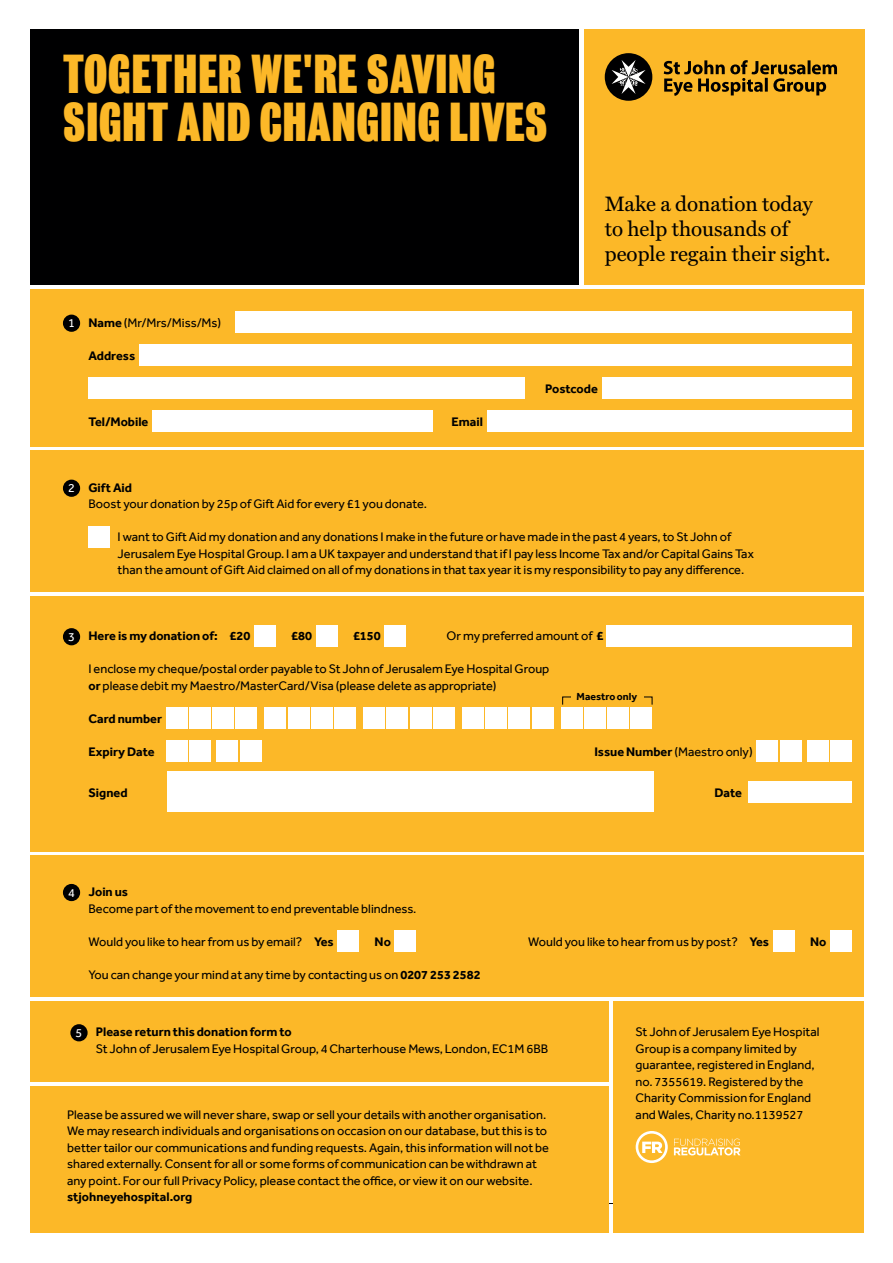
<style>
.page{position:relative;width:893px;height:1263px;background:#fff}
.page>*{position:absolute;margin:0;border:0;box-sizing:border-box;transform-origin:0 0}
.t1{font:900 49.95px/47.5px "Bureau Grot Compressed";letter-spacing:.02em;color:#fcb828}
.t2{font:21px/24.8px "Miller Text";color:#000001}
.t3{font:12.75px/16.5px "Effra";color:#000001}
.t4{font:700 12.75px "Effra";color:#000001}
.t5{font:700 10.5px "Effra";color:#000001}
.s1{font-size:12.45px;color:#fff}
.s2{font-weight:700}
.s3{font-weight:400;font-size:12.45px;color:#fff}
</style>
<div class="page">
<hr style="left:30px;top:1203px;width:804px;height:1px;background:#000">
<div style="left:31px;top:30px;width:548px;height:255px;background:#000001"></div>
<div style="left:584px;top:30px;width:280px;height:255px;background:#fcb828"></div>
<div style="left:31px;top:289px;width:833px;height:158px;background:#fcb828"></div>
<div style="left:31px;top:451px;width:833px;height:141px;background:#fcb828"></div>
<div style="left:31px;top:856px;width:833px;height:141px;background:#fcb828"></div>
<div style="left:31px;top:1002px;width:578px;height:80px;background:#fcb828"></div>
<div style="left:31px;top:1087px;width:578px;height:146px;background:#fcb828"></div>
<div style="left:613px;top:1174px;width:251px;height:59px;background:#fcb828"></div>
<div style="left:614px;top:1002px;width:250px;height:168px;background:#fcb828"></div>
<div style="left:31px;top:596px;width:833px;height:255px;background:#fcb828"></div>
<div style="left:63px;top:315px;width:17px;height:17px;background:#000001;border-radius:50%"></div>
<div style="left:235px;top:311px;width:616px;height:22px;background:#fff"></div>
<div style="left:139px;top:344px;width:712px;height:22px;background:#fff"></div>
<div style="left:88px;top:377px;width:437px;height:22px;background:#fff"></div>
<div style="left:602px;top:377px;width:249px;height:22px;background:#fff"></div>
<div style="left:152px;top:410px;width:281px;height:22px;background:#fff"></div>
<div style="left:487px;top:410px;width:364px;height:22px;background:#fff"></div>
<div style="left:63px;top:480px;width:17px;height:17px;background:#000001;border-radius:50%"></div>
<div style="left:88px;top:526px;width:22px;height:21px;background:#fff"></div>
<div style="left:63px;top:884px;width:17px;height:17px;background:#000001;border-radius:50%"></div>
<div style="left:338px;top:930px;width:21px;height:21px;background:#fff"></div>
<div style="left:395px;top:930px;width:21px;height:21px;background:#fff"></div>
<div style="left:773px;top:930px;width:21px;height:21px;background:#fff"></div>
<div style="left:830px;top:930px;width:21px;height:21px;background:#fff"></div>
<div style="left:70px;top:1024px;width:18px;height:17px;background:#000001;border-radius:50%"></div>
<svg style="left:636px;top:1131px;width:32px;height:32px"></svg>
<svg style="left:674px;top:1138px;width:66px;height:17px"></svg>
<div style="left:63px;top:628px;width:17px;height:17px;background:#000001;border-radius:50%"></div>
<div style="left:254px;top:625px;width:22px;height:21px;background:#fff"></div>
<div style="left:316px;top:625px;width:21px;height:21px;background:#fff"></div>
<div style="left:385px;top:625px;width:21px;height:21px;background:#fff"></div>
<div style="left:605px;top:625px;width:246px;height:21px;background:#fff"></div>
<div style="left:166px;top:707px;width:21px;height:22px;background:#fff"></div>
<div style="left:189px;top:707px;width:21px;height:22px;background:#fff"></div>
<div style="left:212px;top:707px;width:22px;height:22px;background:#fff"></div>
<div style="left:236px;top:707px;width:21px;height:22px;background:#fff"></div>
<div style="left:265px;top:707px;width:21px;height:22px;background:#fff"></div>
<div style="left:288px;top:707px;width:21px;height:22px;background:#fff"></div>
<div style="left:311px;top:707px;width:21px;height:22px;background:#fff"></div>
<div style="left:334px;top:707px;width:22px;height:22px;background:#fff"></div>
<div style="left:364px;top:707px;width:21px;height:22px;background:#fff"></div>
<div style="left:387px;top:707px;width:21px;height:22px;background:#fff"></div>
<div style="left:410px;top:707px;width:21px;height:22px;background:#fff"></div>
<div style="left:433px;top:707px;width:21px;height:22px;background:#fff"></div>
<div style="left:462px;top:707px;width:22px;height:22px;background:#fff"></div>
<div style="left:486px;top:707px;width:21px;height:22px;background:#fff"></div>
<div style="left:509px;top:707px;width:21px;height:22px;background:#fff"></div>
<div style="left:532px;top:707px;width:21px;height:22px;background:#fff"></div>
<div style="left:561px;top:707px;width:21px;height:22px;background:#fff"></div>
<div style="left:584px;top:707px;width:22px;height:22px;background:#fff"></div>
<div style="left:607px;top:707px;width:22px;height:22px;background:#fff"></div>
<div style="left:631px;top:707px;width:21px;height:22px;background:#fff"></div>
<div style="left:166px;top:740px;width:22px;height:22px;background:#fff"></div>
<div style="left:190px;top:740px;width:21px;height:22px;background:#fff"></div>
<div style="left:217px;top:740px;width:21px;height:22px;background:#fff"></div>
<div style="left:240px;top:740px;width:21px;height:22px;background:#fff"></div>
<div style="left:757px;top:740px;width:21px;height:22px;background:#fff"></div>
<div style="left:780px;top:740px;width:21px;height:22px;background:#fff"></div>
<div style="left:807px;top:740px;width:21px;height:22px;background:#fff"></div>
<div style="left:830px;top:740px;width:21px;height:22px;background:#fff"></div>
<div style="left:167px;top:771px;width:486px;height:40px;background:#fff"></div>
<div style="left:748px;top:782px;width:103px;height:21px;background:#fff"></div>
<div style="left:605px;top:53px;width:47px;height:48px;background:#000001;border-radius:50%"></div>
<svg style="left:612px;top:60px;width:33px;height:34px"></svg>
<svg style="left:664px;top:60px;width:173px;height:36px"></svg>
<div style="left:613px;top:1166px;width:251px;height:60px;background:#fcb828"></div>
<h1 class="t1" style="left:63px;top:51px;width:486px">TOGETHER WE'RE SAVING<br>SIGHT AND CHANGING LIVES</h1>
<p class="t3" style="left:68px;top:314px;width:155px"><span class="s1">1</span> <span class="s2">Name</span> (Mr/Mrs/Miss/Ms)</p>
<p class="t4" style="left:88px;top:348px;width:48px">Address</p>
<h2 class="t2" style="left:605px;top:190px;width:227px">Make a donation today to help thousands of people regain their sight.</h2>
<p class="t4" style="left:88px;top:414px;width:61px">Tel/Mobile</p>
<p class="t4" style="left:452px;top:414px;width:33px">Email</p>
<p class="t4" style="left:545px;top:381px;width:54px">Postcode</p>
<p class="t3" style="left:88px;top:479px;width:340px;text-indent:-20px"><span class="s1">2</span> <span class="s2">Gift Aid<br></span>Boost your donation by 25p of Gift Aid for every £1 you donate.</p>
<p class="t3" style="left:118px;top:529px;width:638px">I want to Gift Aid my donation and any donations I make in the future or have made in the past 4 years, to St John of<br>Jerusalem Eye Hospital Group. I am a UK taxpayer and understand that if I pay less Income Tax and/or Capital Gains Tax than the amount of Gift Aid claimed on all of my donations in that tax year it is my responsibility to pay any difference.</p>
<p class="t4" style="left:68px;top:628px;width:151px"><span class="s3">3</span> Here is my donation of:</p>
<p class="t4" style="left:230px;top:628px;width:22px">£20</p>
<p class="t4" style="left:291px;top:628px;width:22px">£80</p>
<p class="t4" style="left:353px;top:628px;width:29px">£150</p>
<p class="t3" style="left:447px;top:628px;width:158px">Or my preferred amount of <span class="s2">£</span></p>
<p class="t3" style="left:88px;top:661px;width:462px">I enclose my cheque/postal order payable to St John of Jerusalem Eye Hospital Group <span class="s2">or</span> please debit my Maestro/MasterCard/Visa (please delete as appropriate)</p>
<p class="t4" style="left:88px;top:711px;width:75px">Card number</p>
<p class="t4" style="left:88px;top:744px;width:68px">Expiry Date</p>
<p class="t3" style="left:594px;top:743px;width:160px"><span class="s2">Issue Number</span> (Maestro only)</p>
<p class="t4" style="left:88px;top:785px;width:41px">Signed</p>
<p class="t4" style="left:714px;top:785px;width:29px">Date</p>
<p class="t5" style="left:577px;top:690px;width:62px">Maestro only</p>
<p class="t3" style="left:88px;top:883px;width:330px;text-indent:-20px"><span class="s1">4</span> <span class="s2">Join us<br></span>Become part of the movement to end preventable blindness.</p>
<p class="t3" style="left:88px;top:933px;width:215px">Would you like to hear from us by email?</p>
<p class="t4" style="left:314px;top:934px;width:21px">Yes</p>
<p class="t4" style="left:375px;top:934px;width:18px">No</p>
<p class="t3" style="left:528px;top:933px;width:211px">Would you like to hear from us by post?</p>
<p class="t4" style="left:749px;top:934px;width:21px">Yes</p>
<p class="t4" style="left:810px;top:934px;width:18px">No</p>
<p class="t3" style="left:88px;top:966px;width:394px">You can change your mind at any time by contacting us on <span class="s2">0207 253 2582</span></p>
<p class="t3" style="left:96px;top:1024px;width:454px;text-indent:-20px"><span class="s1">5</span> <span class="s2">Please return this donation form to<br></span>St John of Jerusalem Eye Hospital Group, 4 Charterhouse Mews, London, EC1M 6BB</p>
<p class="t3" style="left:67px;top:1106px;width:483px">Please be assured we will never share, swap or sell your details with another organisation.<br>We may research individuals and organisations on occasion on our database, but this is to better tailor our communications and funding requests. Again, this information will not be shared externally. Consent for all or some forms of communication can be withdrawn at any point. For our full Privacy Policy, please contact the office, or view it on our website.</p>
<p class="t4" style="left:67px;top:1189px;width:127px">stjohneyehospital.org</p>
<p class="t3" style="left:636px;top:1024px;width:185px">St John of Jerusalem Eye Hospital<br>Group is a company limited by guarantee, registered in England, no. 7355619. Registered by the<br>Charity Commission for England and Wales, Charity no.1139527</p>
</div>
